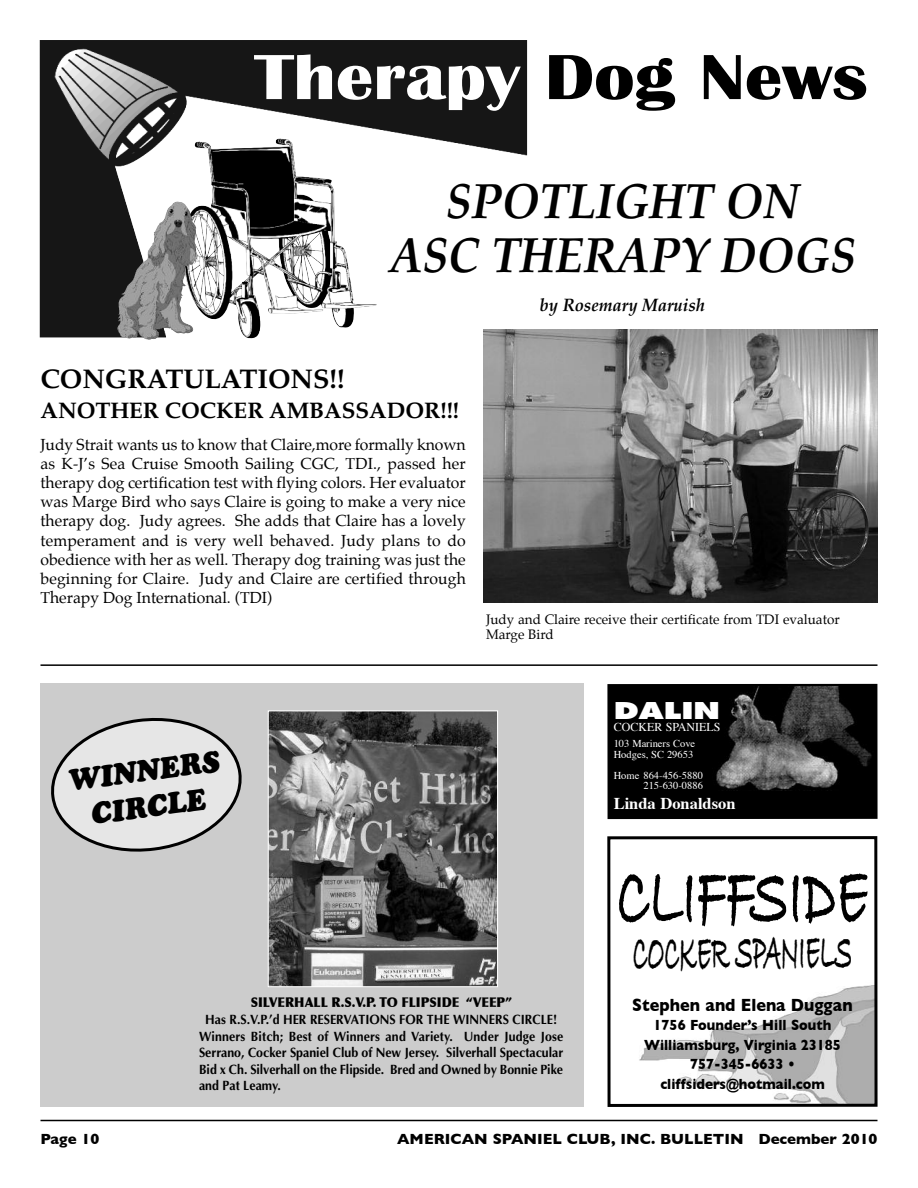
<style>
.page{position:relative;width:918px;height:1188px;background:#fff}
.page>*{position:absolute;margin:0;border:0;box-sizing:border-box;transform-origin:0 0}
.t1{font:88.05px "Bradley Hand ITCTT Bold";color:#000;scale:.59 1}
.t2{font:700 66px "Britannic";color:#fff;scale:1.14 1}
.t3{font:54px "Bradley Hand ITCTT Bold";color:#000;scale:.43 1}
.t4{font:italic 700 49.5px/54px "Palatino";color:#000;text-align:center;scale:.92 1}
.t5{font:italic 30px/36px "Cooper Black Std";color:#000;text-align:center;scale:.96 1}
.t6{font:700 27px "Palatino";color:#000}
.t7{font:700 22.5px "Palatino";color:#000}
.t8{font:800 22.5px "Futura";color:#fff;scale:1.35 1}
.t9{font:700 18px "Gill Sans";color:#000;scale:.9 1}
.t10{font:italic 700 18px "Palatino";color:#000;scale:.92 1}
.t11{font:700 16.5px "Times";color:#fff}
.t12{font:15.75px/19.2px "Palatino";color:#000;text-align:justify}
.t13{font:700 15px/19.5px "Gill Sans";color:#000;text-align:center;scale:.9 1}
.t14{font:700 15px "Gill Sans";color:#000}
.t15{font:700 13.5px/16.4px "Optima";color:#000;scale:.92 1}
.t16{font:13.5px/15.1px "Palatino";color:#000}
.t17{font:900 13.5px "Optima";color:#000;scale:.92 1}
.t18{font:12px "Times";color:#fff}
.t19{font:10.5px/10.5px "Times";color:#fff}
.s1{color:#000}
</style>
<div class="page">
<hr style="left:917px;top:0;width:1px;height:1188px;background:#ccc">
<div style="left:40px;top:684px;width:544px;height:423px;background:#ccc"></div>
<hr style="left:40px;top:1120px;width:838px;height:1px;background:#000">
<hr style="left:40px;top:664px;width:838px;height:2px;background:#000">
<img style="left:40px;top:40px;width:487px;height:298px">
<img style="left:182px;top:138px;width:194px;height:200px">
<img style="left:117px;top:202px;width:81px;height:138px">
<img style="left:483px;top:330px;width:395px;height:272px">
<img style="left:270px;top:712px;width:226px;height:273px">
<div style="left:268px;top:710px;width:230px;height:277px;border:1px solid #fff"></div>
<svg style="left:51px;top:718px;width:191px;height:134px"></svg>
<img style="left:639px;top:985px;width:235px;height:118px">
<div style="left:607px;top:836px;width:271px;height:271px;border:3px solid #000"></div>
<div style="left:607px;top:684px;width:271px;height:135px;border:3px solid #000"></div>
<div style="left:609px;top:686px;width:265px;height:131px;background:#000"></div>
<img style="left:716px;top:687px;width:156px;height:104px">
<h2 class="t2" style="left:255px;top:44px;width:539px">Therapy <span class="s1">Dog News</span></h2>
<h3 class="t4" style="left:389px;top:174px;width:508px">SPOTLIGHT ON<br>ASC THERAPY DOGS</h3>
<p class="t10" style="left:540px;top:294px;width:181px">by Rosemary Maruish</p>
<h3 class="t6" style="left:40px;top:363px;width:306px">CONGRATULATIONS!!</h3>
<h3 class="t7" style="left:40px;top:397px;width:420px">ANOTHER COCKER AMBASSADOR!!!</h3>
<p class="t12" style="left:40px;top:436px;width:427px">Judy Strait wants us to know that Claire,more formally known as K-J’s Sea Cruise Smooth Sailing CGC, TDI., passed her therapy dog certification test with flying colors. Her evaluator was Marge Bird who says Claire is going to make a very nice therapy dog. Judy agrees. She adds that Claire has a lovely temperament and is very well behaved. Judy plans to do obedience with her as well. Therapy dog training was just the beginning for Claire. Judy and Claire are certified through Therapy Dog International. (TDI)</p>
<p class="t16" style="left:486px;top:613px;width:355px">Judy and Claire receive their certificate from TDI evaluator<br>Marge Bird</p>
<h3 class="t5" style="left:66px;top:765px;width:161px;rotate:-7deg">WINNERS<br>CIRCLE</h3>
<h3 class="t8" style="left:614px;top:701px;width:80px">DALIN</h3>
<p class="t18" style="left:614px;top:722px;width:108px">COCKER SPANIELS</p>
<p class="t19" style="left:614px;top:739px;width:83px">103 Mariners Cove<br>Hodges, SC 29653</p>
<p class="t19" style="left:614px;top:771px;width:91px;text-align:right">Home 864-456-5880<br>215-630-0886</p>
<p class="t11" style="left:614px;top:796px;width:123px">Linda Donaldson</p>
<h1 class="t1" style="left:617px;top:846px;width:428px">Cliffside</h1>
<h3 class="t3" style="left:633px;top:922px;width:512px">CoCker spaniels</h3>
<p class="t17" style="left:251px;top:994px;width:285px">SILVERHALL R.S.V.P. TO FLIPSIDE “VEEP”</p>
<p class="t15" style="left:199px;top:1012px;width:397px;text-indent:6px">Has R.S.V.P.’d HER RESERVATIONS FOR THE WINNERS CIRCLE!<br>Winners Bitch; Best of Winners and Variety. Under Judge Jose Serrano, Cocker Spaniel Club of New Jersey. Silverhall Spectacular Bid x Ch. Silverhall on the Flipside. Bred and Owned by Bonnie Pike and Pat Leamy.</p>
<p class="t9" style="left:632px;top:994px;width:246px">Stephen and Elena Duggan</p>
<p class="t13" style="left:644px;top:1015px;width:220px">1756 Founder’s Hill South<br>Williamsburg, Virginia 23185<br>757-345-6633 • cliffsiders@hotmail.com</p>
<p class="t14" style="left:40px;top:1130px;width:60px">Page 10</p>
<p class="t14" style="left:397px;top:1130px;width:482px">AMERICAN SPANIEL CLUB, INC. BULLETIN December 2010</p>
</div>
